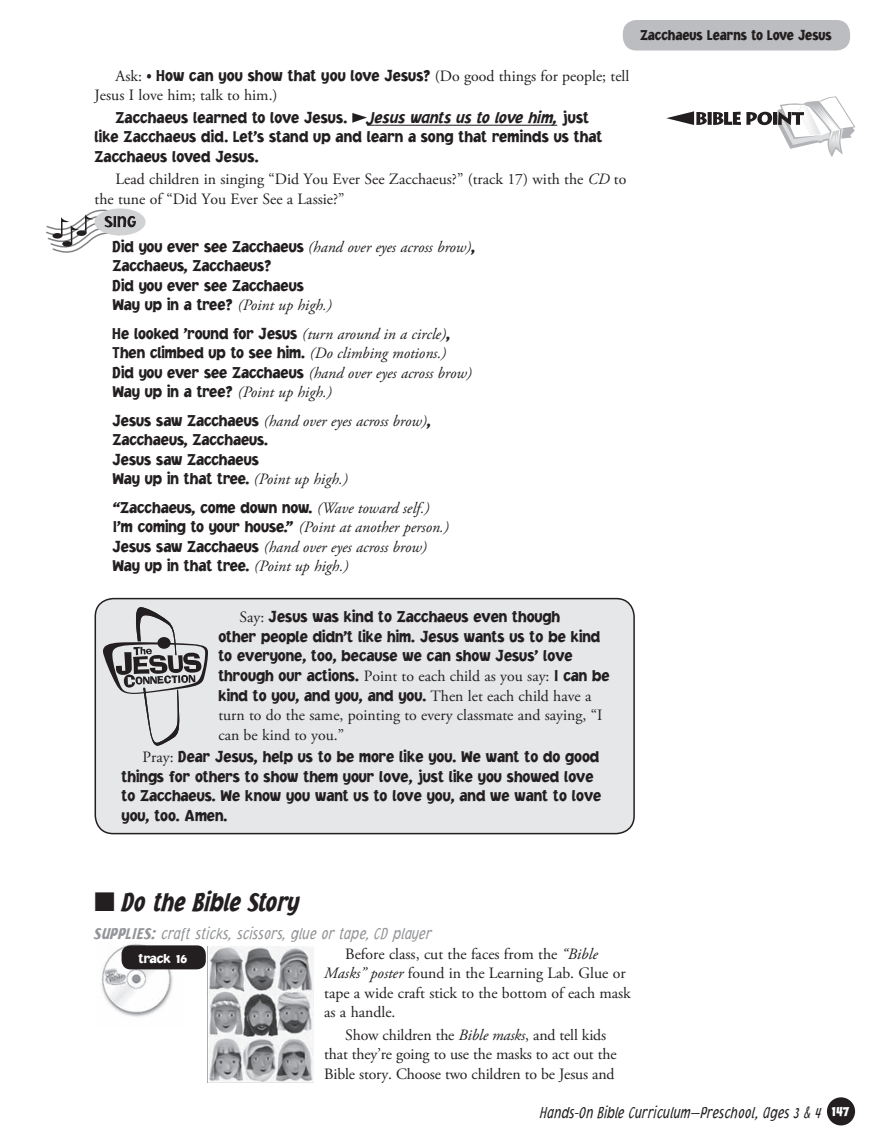
<style>
.page{position:relative;width:878px;height:1148px;background:#fff}
.page>*{position:absolute;margin:0;border:0;box-sizing:border-box;transform-origin:0 0}
.t1{font:italic 900 27px "Jacoby Cond ICG";letter-spacing:-.015em;color:#231f20;scale:.9 1}
.t2{font:900 16.5px/19.5px "Jacoby ICG";color:#231f20;scale:.9 1}
.t3{font:italic 300 16.5px "Jacoby Cond ICG";color:#939598;scale:.95 1}
.t4{font:italic 300 16.5px "Jacoby Cond ICG";color:#231f20;scale:.9 1}
.t5{font:15.75px/19.5px "Adobe Garamond Pro";color:#231f20}
.t6{font:italic 15.75px/19.5px "Adobe Garamond Pro";color:#231f20}
.t7{font:900 15px "Jacoby Cond ICG";color:#231f20}
.t8{font:900 13.5px "Jacoby ICG";color:#fff}
.s1{font-family:"Jacoby ICG";font-weight:900;font-size:16.5px}
.s2{font-style:italic}
.s3{font-family:"Jacoby ICG";font-weight:900;font-style:normal;font-size:16.5px}
.s4{font-family:"Adobe Garamond Pro";font-weight:400;font-style:italic;font-size:15.75px}
.s5{font-family:"Adobe Garamond Pro";font-weight:400;font-size:15.75px}
.s6{font-weight:900}
.s7{font-weight:900;font-style:normal;font-size:15px;color:#fff}
</style>
<div class="page">
<div style="left:622px;top:20px;width:228px;height:30px;background:#bcbdc0;border-radius:14px"></div>
<div style="left:826px;top:1097px;width:29px;height:28px;background:#231f20;border-radius:50%"></div>
<div style="left:95px;top:598px;width:539px;height:235px;background:#e6e7e9;border-radius:18px"></div>
<div style="left:94px;top:598px;width:540px;height:236px;border:2px solid #231f20;border-radius:18px"></div>
<hr style="left:374px;top:125px;width:183px;height:1px;background:#231f20">
<svg style="left:352px;top:113px;width:22px;height:13px"></svg>
<svg style="left:666px;top:96px;width:189px;height:61px"></svg>
<div style="left:94px;top:208px;width:52px;height:27px;background:#d1d2d4;border-radius:50%"></div>
<svg style="left:46px;top:208px;width:90px;height:45px"></svg>
<svg style="left:103px;top:607px;width:105px;height:139px"></svg>
<img style="left:101px;top:943px;width:82px;height:74px">
<div style="left:122px;top:945px;width:84px;height:24px;background:#231f20;border-radius:9px"></div>
<img style="left:207px;top:946px;width:106px;height:136px">
<p class="t7" style="left:640px;top:25px;width:193px">Zacchaeus Learns to Love Jesus</p>
<p class="t5" style="left:94px;top:67px;width:536px;text-indent:21px">Ask: <span class="s1">• How can you show that you love Jesus?</span> (Do good things for people; tell<br>Jesus I love him; talk to him.)</p>
<p class="t2" style="left:94px;top:107px;width:566px;text-indent:21px">Zacchaeus learned to love Jesus. <span class="s2">Jesus wants us to love him,</span> just like Zacchaeus did. Let’s stand up and learn a song that reminds us that<br>Zacchaeus loved Jesus.</p>
<p class="t5" style="left:95px;top:170px;width:533px;text-indent:21px">Lead children in singing “Did You Ever See Zacchaeus?” (track 17) with the <span class="s2">CD</span> to the tune of “Did You Ever See a Lassie?”</p>
<p class="t6" style="left:112px;top:237px;width:364px"><span class="s3">Did you ever see Zacchaeus</span> (hand over eyes across brow)<span class="s3">,</span></p>
<p class="t2" style="left:113px;top:256px;width:214px">Zacchaeus, Zacchaeus?<br>Did you ever see Zacchaeus</p>
<p class="t6" style="left:113px;top:296px;width:221px"><span class="s3">Way up in a tree?</span> (Point up high.)</p>
<p class="t2" style="left:112px;top:323px;width:376px">He looked ’round for Jesus <span class="s4">(turn around in a circle)</span>,<br>Then climbed up to see him. <span class="s4">(Do climbing motions.)</span></p>
<p class="t6" style="left:112px;top:363px;width:361px"><span class="s3">Did you ever see Zacchaeus</span> (hand over eyes across brow)<br><span class="s3">Way up in a tree?</span> (Point up high.)</p>
<p class="t6" style="left:112px;top:411px;width:319px"><span class="s3">Jesus saw Zacchaeus</span> (hand over eyes across brow)<span class="s3">,</span></p>
<p class="t2" style="left:112px;top:430px;width:263px">Zacchaeus, Zacchaeus.<br>Jesus saw Zacchaeus<br>Way up in that tree. <span class="s4">(Point up high.)</span></p>
<p class="t2" style="left:112px;top:497px;width:353px">“Zacchaeus, come down now. <span class="s4">(Wave toward self.)</span></p>
<p class="t6" style="left:112px;top:518px;width:338px"><span class="s3">I’m coming to your house.”</span> (Point at another person.)<br><span class="s3">Jesus saw Zacchaeus</span> (hand over eyes across brow)</p>
<p class="t2" style="left:112px;top:556px;width:263px">Way up in that tree. <span class="s4">(Point up high.)</span></p>
<p class="t2" style="left:218px;top:607px;width:426px;text-indent:21px"><span class="s5">Say:</span> Jesus was kind to Zacchaeus even though other people didn’t like him. Jesus wants us to be kind to everyone, too, because we can show Jesus’ love</p>
<p class="t5" style="left:218px;top:667px;width:393px"><span class="s1">through our actions.</span> Point to each child as you say: <span class="s1">I can be</span></p>
<p class="t2" style="left:218px;top:685px;width:416px">kind to you, and you, and you. <span class="s5">Then let each child have a</span></p>
<p class="t5" style="left:218px;top:706px;width:385px">turn to do the same, pointing to every classmate and saying, “I can be kind to you.”</p>
<p class="t2" style="left:122px;top:746px;width:534px;text-indent:21px"><span class="s5">Pray:</span> Dear Jesus, help us to be more like you. We want to do good things for others to show them your love, just like you showed love to Zacchaeus. We know you want us to love you, and we want to love you, too. Amen.</p>
<h1 class="t1" style="left:94px;top:885px;width:229px">■ Do the Bible Story</h1>
<p class="t3" style="left:95px;top:924px;width:356px"><span class="s6">SUPPLIES:</span> craft sticks, scissors, glue or tape, CD player</p>
<p class="t5" style="left:324px;top:944px;width:308px;text-indent:21px">Before class, cut the faces from the <span class="s2">“Bible Masks” poster</span> found in the Learning Lab. Glue or tape a wide craft stick to the bottom of each mask as a handle.</p>
<p class="t5" style="left:324px;top:1025px;width:294px;text-indent:21px">Show children the <span class="s2">Bible masks</span>, and tell kids that they’re going to use the masks to act out the<br>Bible story. Choose two children to be Jesus and</p>
<p class="t8" style="left:138px;top:950px;width:50px">track 16</p>
<p class="t4" style="left:540px;top:1102px;width:345px">Hands-On Bible Curriculum—Preschool, Ages 3 &amp; 4 <span class="s7">147</span></p>
</div>
